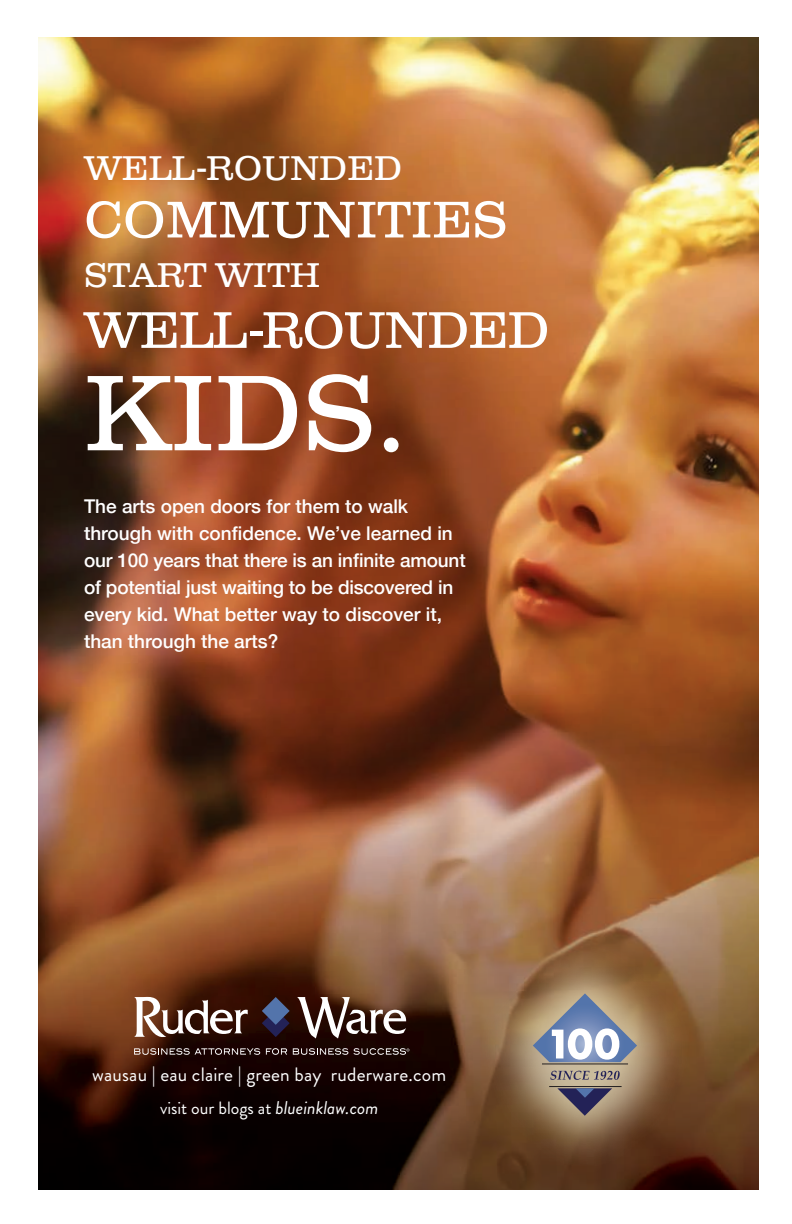
<style>
.page{position:relative;width:792px;height:1224px;background:#fff}
.page>*{position:absolute;margin:0;border:0;box-sizing:border-box;transform-origin:0 0}
.t1{font:300 111.4px "Clarendon LT";color:#fff}
.t2{font:300 53.4px "Clarendon LT";letter-spacing:-.02em;color:#fff}
.t3{font:300 53.4px "Clarendon LT";color:#fff}
.t4{font:300 35.6px "Clarendon LT";color:#fff}
.t5{font:19.4px "Brandon Grotesque";letter-spacing:.01em;color:#fff}
.t6{font:500 19px/27px "Helvetica Neue";color:#fff}
.t7{font:17.8px "Brandon Grotesque";color:#fff}
.s1{font-style:italic;font-size:18.4px}
</style>
<div class="page">
<img style="left:39px;top:37px;width:720px;height:1152px">
<svg style="left:134px;top:997px;width:114px;height:40px"></svg>
<svg style="left:297px;top:997px;width:109px;height:42px"></svg>
<svg style="left:262px;top:997px;width:28px;height:40px"></svg>
<svg style="left:134px;top:1048px;width:126px;height:7px"></svg>
<svg style="left:266px;top:1048px;width:21px;height:7px"></svg>
<svg style="left:293px;top:1048px;width:55px;height:7px"></svg>
<svg style="left:354px;top:1048px;width:55px;height:7px"></svg>
<div style="left:476px;top:937px;width:217px;height:235px;background:#fffce0;opacity:.65"></div>
<svg style="left:557px;top:1088px;width:55px;height:28px"></svg>
<hr style="left:542px;top:1064px;width:86px;height:1px;background:#231f20">
<hr style="left:549px;top:1086px;width:73px;height:1px;background:#231f20">
<svg style="left:533px;top:993px;width:104px;height:69px"></svg>
<svg style="left:550px;top:1071px;width:70px;height:9px"></svg>
<p class="t4" style="left:84px;top:147px;width:320px">WELL-ROUNDED</p>
<p class="t3" style="left:84px;top:189px;width:425px">COMMUNITIES</p>
<p class="t4" style="left:84px;top:255px;width:238px">START WITH</p>
<p class="t2" style="left:84px;top:300px;width:467px">WELL-ROUNDED</p>
<p class="t1" style="left:84px;top:350px;width:324px">KIDS.</p>
<p class="t6" style="left:84px;top:491px;width:383px">The arts open doors for them to walk through with confidence. We’ve learned in our 100 years that there is an infinite amount of potential just waiting to be discovered in every kid. What better way to discover it, than through the arts?</p>
<p class="t5" style="left:92px;top:1061px;width:355px">wausau | eau claire | green bay ruderware.com</p>
<p class="t7" style="left:160px;top:1096px;width:220px">visit our blogs at <span class="s1">blueinklaw.com</span></p>
</div>
